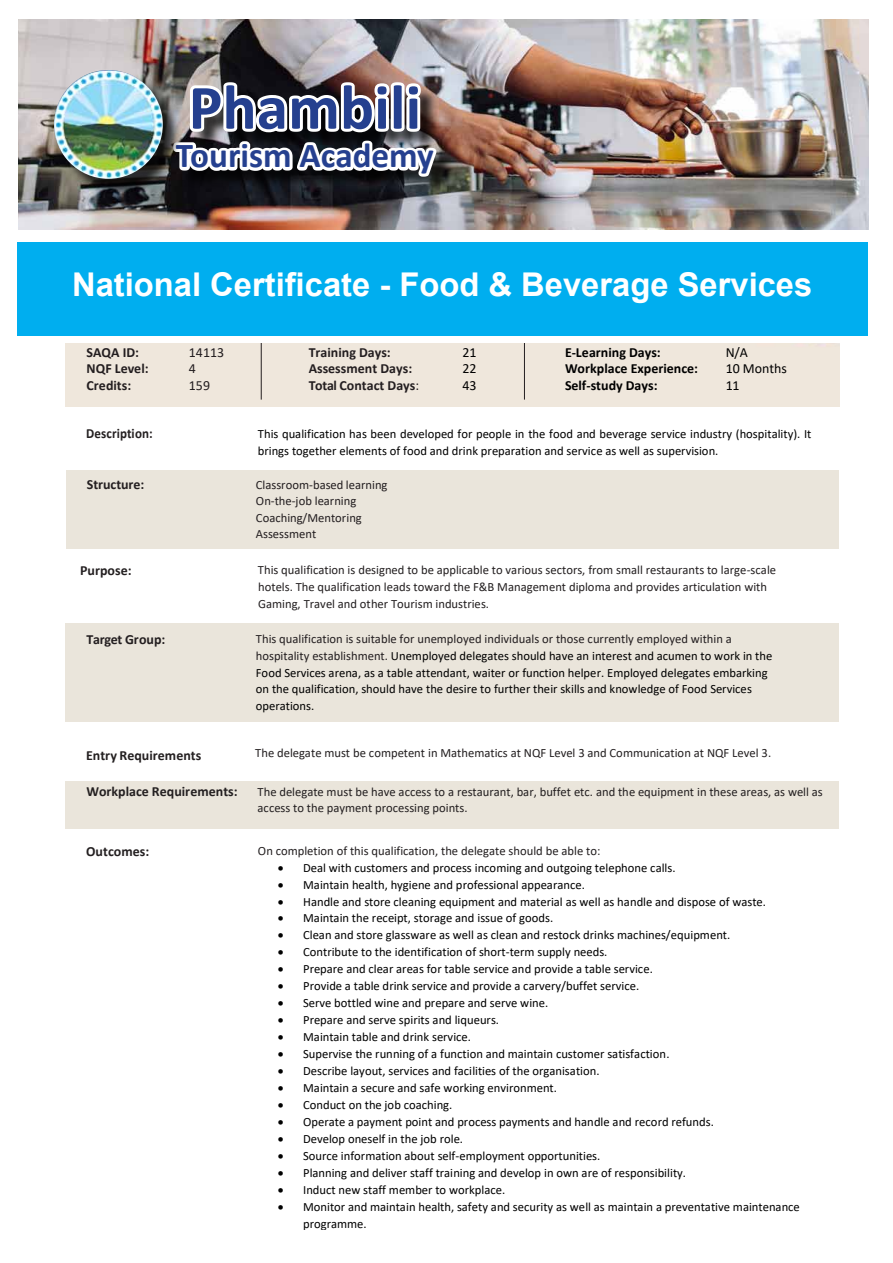
<style>
.page{position:relative;width:893px;height:1263px;background:#fff}
.page>*{position:absolute;margin:0;border:0;box-sizing:border-box;transform-origin:0 0}
.t1{font:700 63.75px "Calibri";color:#25408f}
.t2{font:700 35.1px "Calibri";color:#25408f}
.t3{font:700 32.7px "Arial";color:#fff}
.t4{font:31.65px "Calibri";color:#fff}
.t5{font:700 13.95px/16.5px "Calibri";color:#231e20}
.t6{font:700 13.95px "Calibri";letter-spacing:.005em;color:#231f20}
.t7{font:700 13.95px "Calibri";color:#000}
.t8{font:13.95px/16.5px "Calibri";color:#000;text-align:justify}
.t9{font:700 13.95px "Calibri";letter-spacing:.005em;color:#231f20;scale:.93 1}
.t10{font:13.95px/16.5px "Calibri";color:#231e20}
.t11{font:12.6px/16.8px "Calibri";color:#000}
.t12{font:12.6px/16.8px "Calibri";color:#231f20}
.t13{font:12.6px/16.5px "Calibri";color:#231e20}
.s1{font-weight:400}
.s2{color:#231e20}
</style>
<div class="page">
<img style="left:18px;top:19px;width:850px;height:211px">
<div style="left:176px;top:85px;width:279px;height:110px;background:#000;opacity:.75"></div>
<svg style="left:168px;top:77px;width:273px;height:124px"></svg>
<div style="left:56px;top:72px;width:126px;height:125px;background:#000;opacity:.75"></div>
<img style="left:54px;top:70px;width:109px;height:109px;border-radius:54px">
<div style="left:17px;top:242px;width:850px;height:94px;background:#00aeef"></div>
<div style="left:65px;top:781px;width:774px;height:47px;background:#eae5db"></div>
<hr style="left:261px;top:343px;width:1px;height:57px;background:#231f20">
<hr style="left:524px;top:343px;width:1px;height:57px;background:#231f20">
<div style="left:87px;top:346px;width:63px;height:47px;background:#efe7dc"></div>
<div style="left:189px;top:346px;width:36px;height:47px;background:#efe7dc"></div>
<div style="left:309px;top:346px;width:112px;height:47px;background:#efe7dc"></div>
<div style="left:565px;top:346px;width:225px;height:47px;background:#efe7dc"></div>
<div style="left:65px;top:624px;width:774px;height:98px;background:#eae5db"></div>
<div style="left:66px;top:470px;width:773px;height:79px;background:#eae5db"></div>
<h1 class="t1" style="left:189px;top:68px;width:234px">Phambili</h1>
<h2 class="t2" style="left:176px;top:134px;width:259px">Tourism Academy</h2>
<h3 class="t4" style="left:700px;top:256px;width:105px">Services</h3>
<h3 class="t3" style="left:72px;top:263px;width:742px">National Certificate - Food &amp; Beverage Services</h3>
<p class="t5" style="left:87px;top:344px;width:64px">SAQA ID:<br>NQF Level:<br>Credits:</p>
<p class="t10" style="left:189px;top:344px;width:37px">14113<br>4<br>159</p>
<p class="t5" style="left:309px;top:344px;width:112px">Training Days:<br>Assessment Days:<br>Total Contact Days<span class="s1">:</span></p>
<p class="t8" style="left:462px;top:344px;width:16px">21<br>22<br>43</p>
<p class="t7" style="left:565px;top:342px;width:97px">E-Learning Days:</p>
<p class="t8" style="left:726px;top:344px;width:24px">N/A</p>
<p class="t7" style="left:565px;top:359px;width:135px">Workplace Experience:</p>
<p class="t8" style="left:726px;top:360px;width:63px">10 Months</p>
<p class="t7" style="left:565px;top:376px;width:94px">Self-study Days:</p>
<p class="t8" style="left:726px;top:377px;width:15px">11</p>
<p class="t9" style="left:86px;top:423px;width:73px">Description:</p>
<p class="t11" style="left:258px;top:425px;width:555px">This qualification has been developed for people in the food and beverage service industry (hospitality). It brings together elements of food and drink preparation and service as well as supervision.</p>
<p class="t5" style="left:87px;top:476px;width:59px">Structure:</p>
<p class="t13" style="left:256px;top:476px;width:133px">Classroom-based learning<br>On-the-job learning<br>Coaching/Mentoring<br>Assessment</p>
<p class="t6" style="left:80px;top:560px;width:53px">Purpose:</p>
<p class="t12" style="left:258px;top:561px;width:520px">This qualification is designed to be applicable to various sectors, from small restaurants to large-scale hotels. The qualification leads toward the F&amp;B Management diploma and provides articulation with<br>Gaming, Travel and other Tourism industries.</p>
<p class="t5" style="left:87px;top:631px;width:80px">Target Group:</p>
<p class="t11" style="left:256px;top:630px;width:518px"><span class="s2">This qualification is suitable for unemployed individuals or those currently employed within a hospitality establishment.</span> Unemployed delegates should have an interest and acumen to work in the Food Services arena, as a table attendant, waiter or function helper. Employed delegates embarking on the qualification, should have the desire to further their skills and knowledge of Food Services operations.</p>
<p class="t6" style="left:86px;top:746px;width:117px">Entry Requirements</p>
<p class="t12" style="left:255px;top:744px;width:517px">The delegate must be competent in Mathematics at NQF Level 3 and Communication at NQF Level 3.</p>
<p class="t6" style="left:86px;top:781px;width:153px">Workplace Requirements:</p>
<p class="t12" style="left:258px;top:783px;width:567px;line-height:15.8px">The delegate must be have access to a restaurant, bar, buffet etc. and the equipment in these areas, as well as access to the payment processing points.</p>
<p class="t6" style="left:86px;top:841px;width:65px">Outcomes:</p>
<p class="t12" style="left:258px;top:842px;width:344px">On completion of this qualification, the delegate should be able to:</p>
<p class="t11" style="left:278px;top:859px;width:399px">• Deal with customers and process incoming and outgoing telephone calls.</p>
<p class="t11" style="left:278px;top:876px;width:308px">• Maintain health, hygiene and professional appearance.</p>
<p class="t11" style="left:278px;top:892px;width:490px">• Handle and store cleaning equipment and material as well as handle and dispose of waste.</p>
<p class="t11" style="left:278px;top:909px;width:277px">• Maintain the receipt, storage and issue of goods.</p>
<p class="t11" style="left:278px;top:926px;width:454px">• Clean and store glassware as well as clean and restock drinks machines/equipment.</p>
<p class="t11" style="left:278px;top:943px;width:331px">• Contribute to the identification of short-term supply needs.</p>
<p class="t11" style="left:278px;top:960px;width:377px">• Prepare and clear areas for table service and provide a table service.</p>
<p class="t11" style="left:278px;top:977px;width:363px">• Provide a table drink service and provide a carvery/buffet service.</p>
<p class="t11" style="left:278px;top:994px;width:272px">• Serve bottled wine and prepare and serve wine.</p>
<p class="t11" style="left:278px;top:1011px;width:223px">• Prepare and serve spirits and liqueurs.</p>
<p class="t11" style="left:278px;top:1028px;width:195px">• Maintain table and drink service.</p>
<p class="t11" style="left:278px;top:1045px;width:393px">• Supervise the running of a function and maintain customer satisfaction.</p>
<p class="t11" style="left:278px;top:1062px;width:323px">• Describe layout, services and facilities of the organisation.</p>
<p class="t11" style="left:278px;top:1079px;width:281px">• Maintain a secure and safe working environment.</p>
<p class="t11" style="left:278px;top:1096px;width:176px">• Conduct on the job coaching.</p>
<p class="t11" style="left:278px;top:1113px;width:437px">• Operate a payment point and process payments and handle and record refunds.</p>
<p class="t11" style="left:278px;top:1130px;width:187px">• Develop oneself in the job role.</p>
<p class="t11" style="left:278px;top:1147px;width:324px">• Source information about self-employment opportunities.</p>
<p class="t11" style="left:278px;top:1164px;width:410px">• Planning and deliver staff training and develop in own are of responsibility.</p>
<p class="t11" style="left:278px;top:1181px;width:229px">• Induct new staff member to workplace.</p>
<p class="t11" style="left:303px;top:1197px;width:498px;text-indent:-25px">• Monitor and maintain health, safety and security as well as maintain a preventative maintenance programme.</p>
</div>
